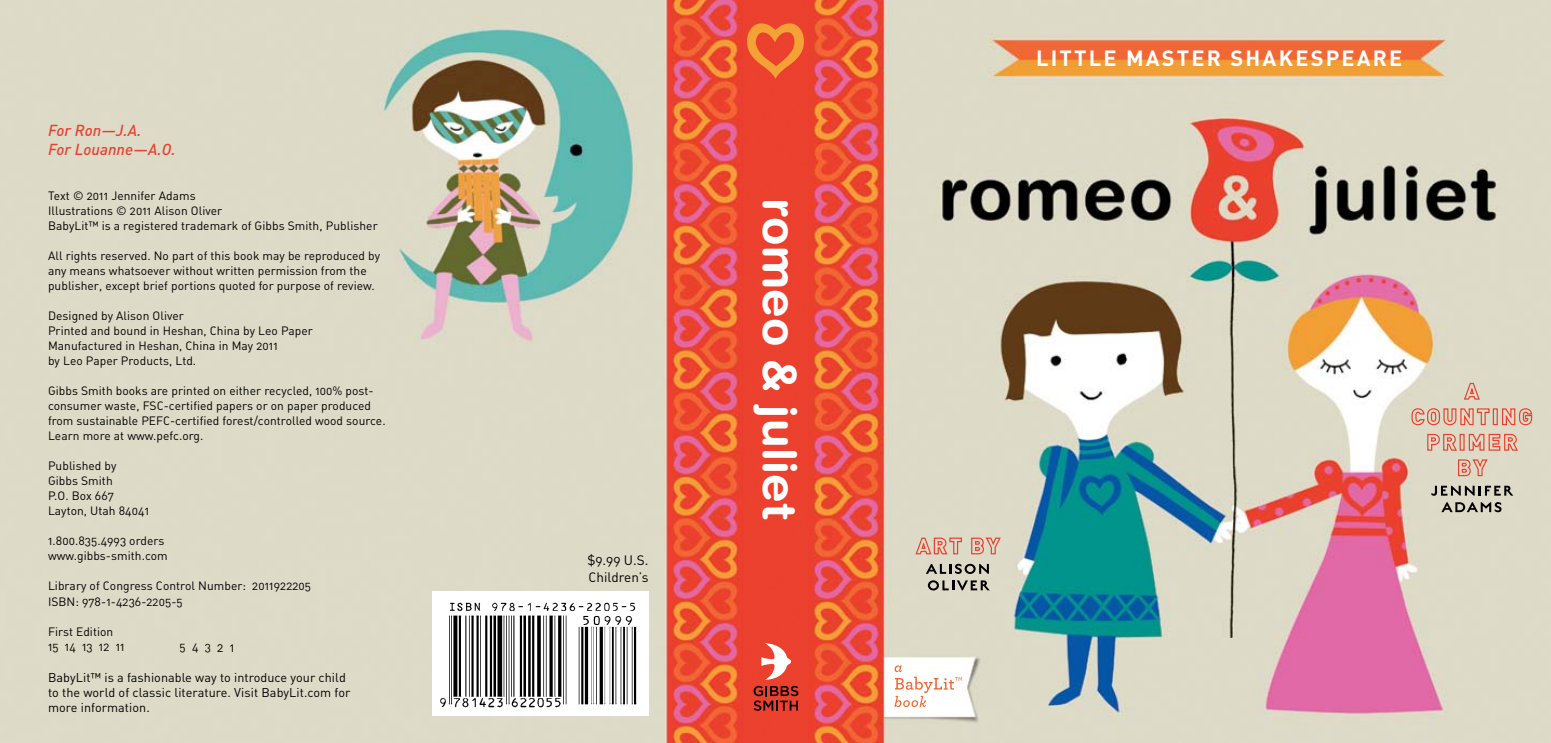
<style>
.page{position:relative;width:1551px;height:743px;background:#fff}
.page>*{position:absolute;margin:0;border:0;box-sizing:border-box;transform-origin:0 0}
.t1{font:700 46.5px "Helvetica Rounded";letter-spacing:.01em;color:#fff}
.t2{font:700 21.75px "DIN";letter-spacing:.1em;color:#fff}
.t3{font:italic 500 15.75px/19.5px "DIN";letter-spacing:.005em;color:#ea412e}
.t4{font:13.5px/16.5px "DIN Regular Alternate";color:#000}
.t5{font:12.6px/15px "DIN Regular Alternate";letter-spacing:.005em;color:#000}
.t6{font:12px/15px "DIN Regular Alternate";letter-spacing:.005em;color:#000}
.s1{font-size:12.6px}
</style>
<div class="page">
<div style="left:742px;top:0;width:66px;height:742px;background:#eb412e"></div>
<img style="left:808px;top:0;width:743px;height:742px">
<img style="left:0;top:0;width:742px;height:742px">
<svg style="left:753px;top:685px;width:45px;height:25px"></svg>
<svg style="left:761px;top:643px;width:30px;height:36px"></svg>
<div style="left:432px;top:591px;width:216px;height:125px;background:#fff"></div>
<img style="left:440px;top:602px;width:197px;height:106px">
<svg style="left:747px;top:23px;width:57px;height:56px;background:#ee6730"></svg>
<svg style="left:915px;top:537px;width:87px;height:18px;background:#e0b29f"></svg>
<svg style="left:926px;top:563px;width:63px;height:11px"></svg>
<svg style="left:928px;top:580px;width:62px;height:10px"></svg>
<svg style="left:1410px;top:382px;width:123px;height:94px;background:#dec7b4"></svg>
<svg style="left:1431px;top:485px;width:82px;height:10px"></svg>
<svg style="left:1441px;top:502px;width:60px;height:10px"></svg>
<svg style="left:894px;top:665px;width:68px;height:42px"></svg>
<h3 class="t3" style="left:48px;top:120px;width:129px">For Ron—J.A.<br>For Louanne—A.O.</h3>
<p class="t6" style="left:48px;top:188px;width:331px">Text © 2011 Jennifer Adams<br>Illustrations © 2011 Alison Oliver<br>BabyLit™ is a registered trademark of Gibbs Smith, Publisher</p>
<p class="t6" style="left:48px;top:248px;width:334px">All rights reserved. No part of this book may be reproduced by any means whatsoever without written permission from the publisher, except brief portions quoted for purpose of review.</p>
<p class="t6" style="left:48px;top:308px;width:266px">Designed by Alison Oliver<br>Printed and bound in Heshan, China by Leo Paper Manufactured in Heshan, China in May 2011<br>by Leo Paper Products, Ltd.</p>
<p class="t6" style="left:48px;top:383px;width:339px">Gibbs Smith books are printed on either recycled, 100% post&shy;consumer waste, FSC-certified papers or on paper produced from sustainable PEFC-certified forest/controlled wood source.<br>Learn more at www.pefc.org.</p>
<p class="t6" style="left:48px;top:458px;width:103px">Published by<br>Gibbs Smith<br>P.O. Box 667<br>Layton, Utah 84041</p>
<p class="t6" style="left:48px;top:533px;width:121px">1.800.835.4993 orders www.gibbs-smith.com</p>
<p class="t6" style="left:48px;top:578px;width:265px">Library of Congress Control Number: 2011922205<br>ISBN: 978-1-4236-2205-5</p>
<p class="t6" style="left:48px;top:623px;width:78px">First Edition<br>15 14 13 12 11</p>
<p class="t6" style="left:180px;top:638px;width:56px">5 4 3 <span class="s1">2 1</span></p>
<p class="t5" style="left:48px;top:669px;width:304px">BabyLit™ is a fashionable way to introduce your child to the world of classic literature. Visit BabyLit.com for more information.</p>
<p class="t4" style="left:587px;top:552px;width:62px">$9.99 U.S.<br>Children’s</p>
<h1 class="t1" style="left:808px;top:198px;width:324px;rotate:90deg">romeo &amp; juliet</h1>
<h2 class="t2" style="left:1036px;top:44px;width:368px">LITTLE MASTER SHAKESPEARE</h2>
</div>
